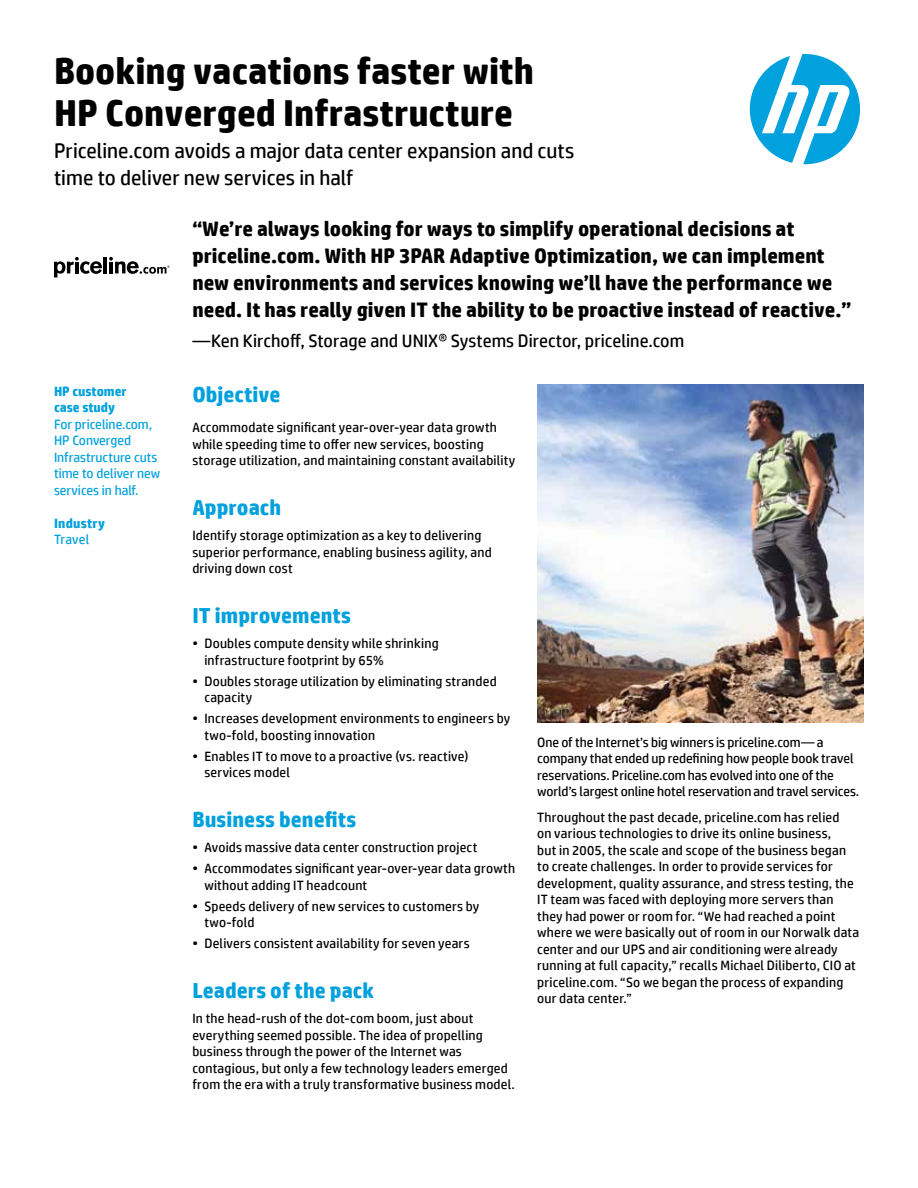
<style>
.page{position:relative;width:918px;height:1188px;background:#fff}
.page>*{position:absolute;margin:0;border:0;box-sizing:border-box;transform-origin:0 0}
.t1{font:700 37.5px/42px "HP Simplified";color:#000}
.t2{font:700 21.75px "HP Simplified";color:#00a1dd}
.t3{font:700 21px/27px "HP Simplified";color:#000}
.t4{font:21px/27px "HP Simplified";color:#000}
.t5{font:18px "HP Simplified";color:#000}
.t6{font:13.5px/16.5px "HP Simplified";letter-spacing:.015em;color:#000}
.t7{font:13.5px/16.5px "HP Simplified";letter-spacing:-.005em;color:#000}
.t8{font:13.5px/16.5px "HP Simplified";color:#00a1dd}
.t9{font:700 13.5px/16.5px "HP Simplified";letter-spacing:.02em;color:#00a1dd}
.s1{font-weight:700}
.s2{font-weight:400}
</style>
<div class="page">
<img style="left:537px;top:385px;width:327px;height:337px">
<hr style="left:104px;top:257px;width:3px;height:16px;background:#000">
<svg style="left:54px;top:257px;width:48px;height:20px"></svg>
<svg style="left:109px;top:257px;width:61px;height:17px"></svg>
<svg style="left:750px;top:54px;width:110px;height:110px"></svg>
<h1 class="t1" style="left:54px;top:50px;width:482px">Booking vacations faster with<br>HP Converged Infrastructure</h1>
<h1 class="t4" style="left:54px;top:137px;width:522px">Priceline.com avoids a major data center expansion and cuts time to deliver new services in half</h1>
<p class="t3" style="left:192px;top:215px;width:660px">“We’re always looking for ways to simplify operational decisions at priceline.com. With HP 3PAR Adaptive Optimization, we can implement new environments and services knowing we’ll have the performance we need. It has really given IT the ability to be proactive instead of reactive.”</p>
<p class="t5" style="left:192px;top:330px;width:493px">—Ken Kirchoff, Storage and UNIX® Systems Director, priceline.com</p>
<p class="t2" style="left:192px;top:382px;width:90px">Objective</p>
<p class="t6" style="left:192px;top:419px;width:325px">Accommodate significant year-over-year data growth while speeding time to offer new services, boosting storage utilization, and maintaining constant availability</p>
<p class="t2" style="left:192px;top:495px;width:90px">Approach</p>
<p class="t6" style="left:192px;top:527px;width:301px">Identify storage optimization as a key to delivering superior performance, enabling business agility, and driving down cost</p>
<p class="t2" style="left:192px;top:603px;width:160px">IT improvements</p>
<p class="t6" style="left:204px;top:635px;width:236px;text-indent:-12px">• Doubles compute density while shrinking infrastructure footprint by 65%</p>
<p class="t6" style="left:204px;top:673px;width:294px;text-indent:-12px">• Doubles storage utilization by eliminating stranded capacity</p>
<p class="t6" style="left:204px;top:710px;width:307px;text-indent:-12px">• Increases development environments to engineers by two-fold, boosting innovation</p>
<p class="t6" style="left:204px;top:748px;width:266px;text-indent:-12px">• Enables IT to move to a proactive (vs. reactive) services model</p>
<p class="t2" style="left:192px;top:807px;width:165px">Business benefits</p>
<p class="t6" style="left:192px;top:839px;width:287px">• Avoids massive data center construction project</p>
<p class="t6" style="left:204px;top:860px;width:312px;text-indent:-12px">• Accommodates significant year-over-year data growth without adding IT headcount</p>
<p class="t6" style="left:204px;top:898px;width:277px;text-indent:-12px">• Speeds delivery of new services to customers by two-fold</p>
<p class="t6" style="left:192px;top:935px;width:279px">• Delivers consistent availability for seven years</p>
<p class="t2" style="left:192px;top:978px;width:183px">Leaders of the pack</p>
<p class="t6" style="left:192px;top:1010px;width:324px">In the head-rush of the dot-com boom, just about everything seemed possible. The idea of propelling business through the power of the Internet was contagious, but only a few technology leaders emerged from the era with a truly transformative business model.</p>
<p class="t8" style="left:54px;top:383px;width:108px"><span class="s1">HP customer<br>case study<br></span>For priceline.com,<br>HP Converged<br>Infrastructure cuts time to deliver new services in half.</p>
<p class="t9" style="left:54px;top:515px;width:53px">Industry<br><span class="s2">Travel</span></p>
<p class="t7" style="left:537px;top:734px;width:324px">One of the Internet’s big winners is priceline.com— a company that ended up redefining how people book travel reservations. Priceline.com has evolved into one of the world’s largest online hotel reservation and travel services.</p>
<p class="t6" style="left:537px;top:809px;width:324px">Throughout the past decade, priceline.com has relied<br>on various technologies to drive its online business,<br>but in 2005, the scale and scope of the business began to create challenges. In order to provide services for development, quality assurance, and stress testing, the IT team was faced with deploying more servers than they had power or room for. “We had reached a point where we were basically out of room in our Norwalk data center and our UPS and air conditioning were already running at full capacity,” recalls Michael Diliberto, CIO at priceline.com. “So we began the process of expanding our data center.”</p>
</div>
